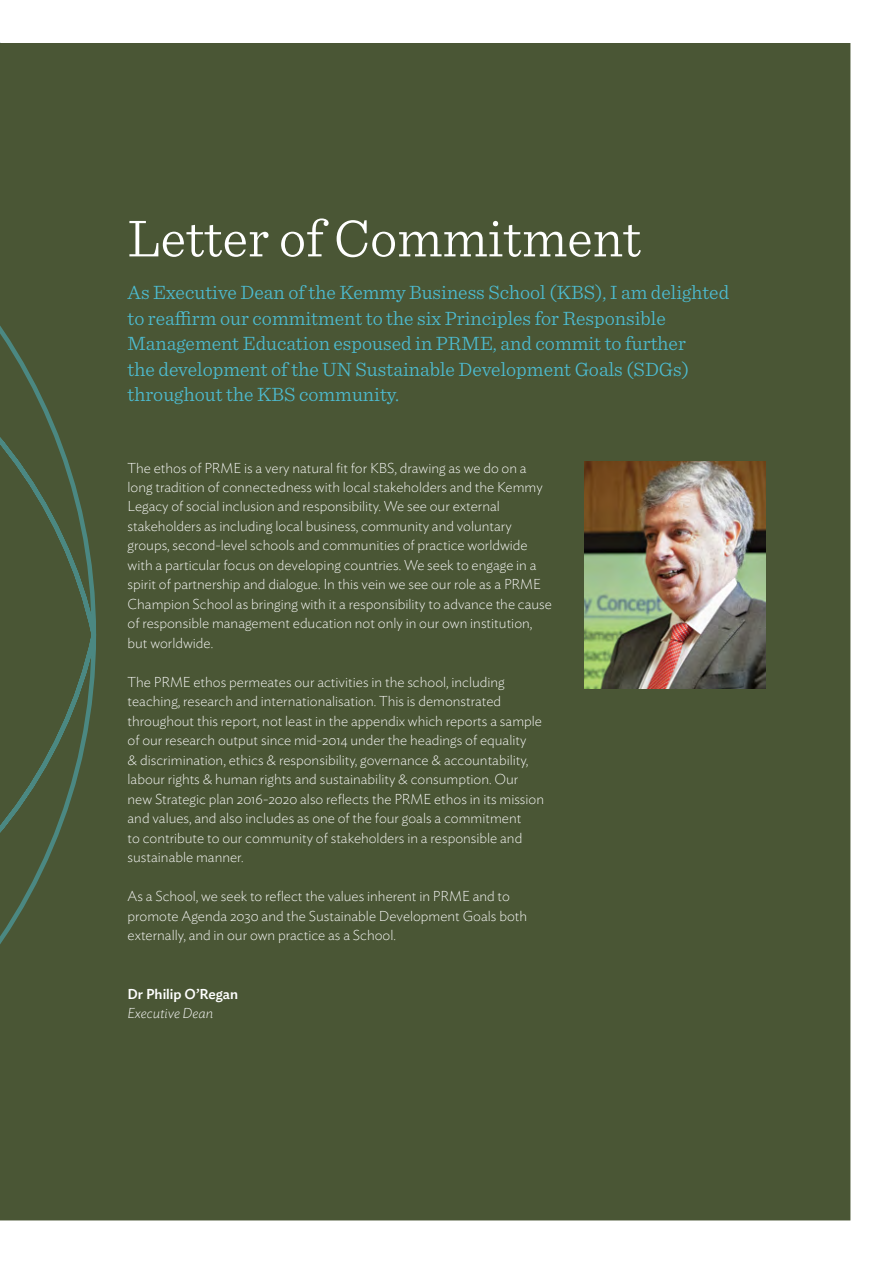
<style>
.page{position:relative;width:893px;height:1263px;background:#fff}
.page>*{position:absolute;margin:0;border:0;box-sizing:border-box;transform-origin:0 0}
.t1{font:300 54.75px "Sentinel";color:#fff}
.t2{font:300 20.25px/25.5px "Sentinel";color:#4dbcd1}
.t3{font:200 14.25px/19.5px "Ideal Sans";color:#fff}
.t4{font:500 14.25px "Ideal Sans";color:#fff}
.t5{font:italic 200 14.25px "Ideal Sans";color:#fff}
</style>
<div class="page">
<div style="left:0;top:42px;width:851px;height:1179px;background:#4a5635"></div>
<img style="left:585px;top:461px;width:180px;height:228px">
<h1 class="t1" style="left:128px;top:197px;width:515px">Letter of Commitment</h1>
<p class="t2" style="left:128px;top:278px;width:603px">As Executive Dean of the Kemmy Business School (KBS), I am delighted to reaffirm our commitment to the six Principles for Responsible Management Education espoused in PRME, and commit to further<br>the development of the UN Sustainable Development Goals (SDGs) throughout the KBS community.</p>
<p class="t3" style="left:128px;top:456px;width:426px">The ethos of PRME is a very natural fit for KBS, drawing as we do on a long tradition of connectedness with local stakeholders and the Kemmy Legacy of social inclusion and responsibility. We see our external stakeholders as including local business, community and voluntary groups, second-level schools and communities of practice worldwide with a particular focus on developing countries. We seek to engage in a spirit of partnership and dialogue. In this vein we see our role as a PRME Champion School as bringing with it a responsibility to advance the cause of responsible management education not only in our own institution, but worldwide.</p>
<p class="t3" style="left:128px;top:671px;width:418px">The PRME ethos permeates our activities in the school, including teaching, research and internationalisation. This is demonstrated throughout this report, not least in the appendix which reports a sample of our research output since mid-2014 under the headings of equality<br>&amp; discrimination, ethics &amp; responsibility, governance &amp; accountability, labour rights &amp; human rights and sustainability &amp; consumption. Our new Strategic plan 2016-2020 also reflects the PRME ethos in its mission and values, and also includes as one of the four goals a commitment<br>to contribute to our community of stakeholders in a responsible and sustainable manner.</p>
<p class="t3" style="left:128px;top:885px;width:401px">As a School, we seek to reflect the values inherent in PRME and to promote Agenda 2030 and the Sustainable Development Goals both externally, and in our own practice as a School.</p>
<p class="t4" style="left:128px;top:983px;width:112px">Dr Philip O’Regan</p>
<p class="t5" style="left:128px;top:1002px;width:87px">Executive Dean</p>
</div>
